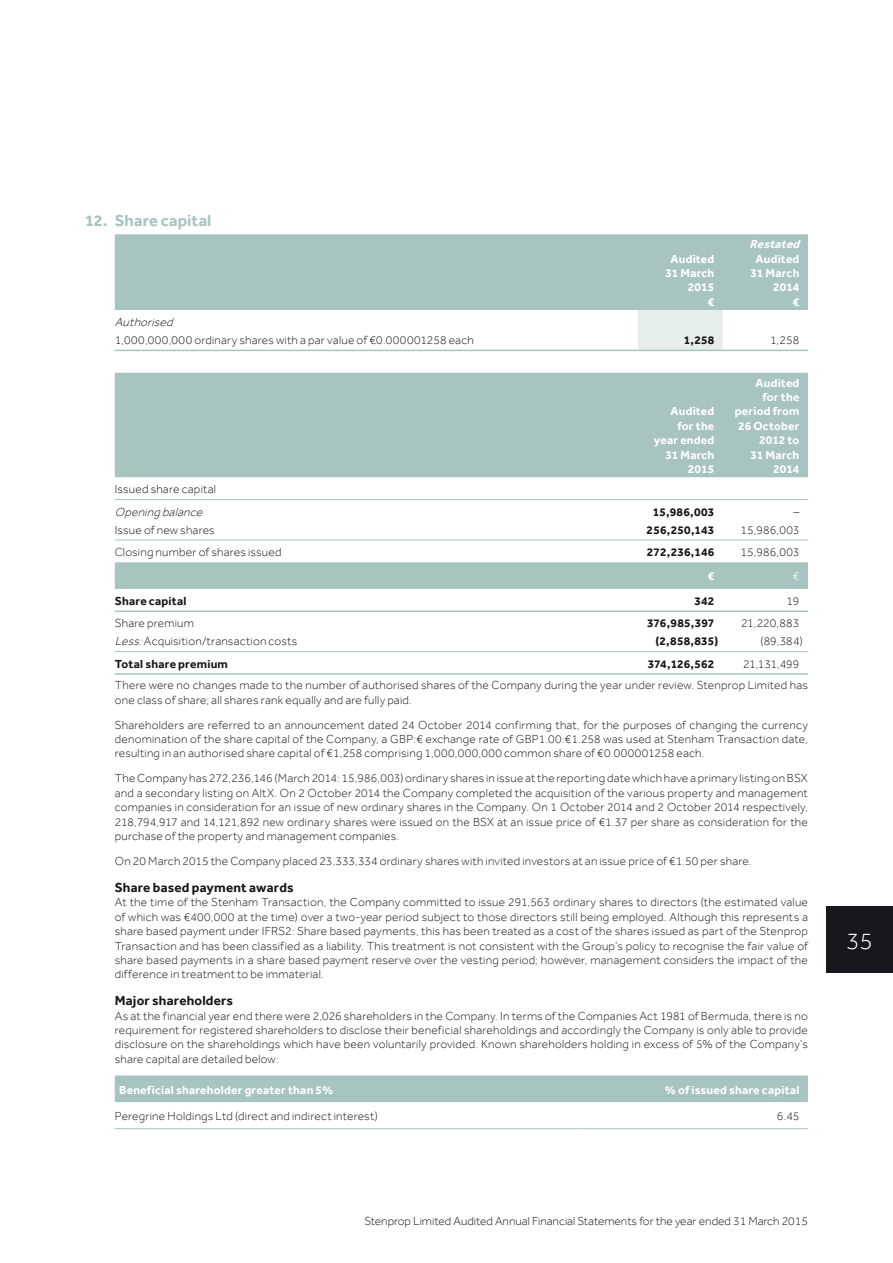
<style>
.page{position:relative;width:893px;height:1263px;background:#fff}
.page>*{position:absolute;margin:0;border:0;box-sizing:border-box;transform-origin:0 0}
.t1{font:300 24.3px "Effra";color:#fff}
.t2{font:700 16.5px "Effra";letter-spacing:.005em;color:#a8c4c0}
.t3{font:700 13.5px "Effra";letter-spacing:.015em;color:#1a171c}
.t4{font:300 12px/14.4px "Effra";letter-spacing:.015em;color:#1a171c}
.t5{font:700 12px/14.4px "Effra";letter-spacing:.015em;color:#fff;text-align:right}
.t6{font:700 12px "Effra";letter-spacing:.015em;color:#1a171c}
.t7{font:italic 300 12px "Effra";color:#1a171c}
.t8{font:italic 700 12px "Effra";color:#fff}
.t9{font:300 12px "Effra";color:#fff}
.s1{font-style:italic}
</style>
<div class="page">
<div style="left:826px;top:906px;width:67px;height:67px;background:#1a171c"></div>
<svg style="left:115px;top:234px;width:693px;height:355px;fill:#a8c4c0"></svg>
<div style="left:638px;top:310px;width:85px;height:40px;background:#e6eeec"></div>
<hr style="left:115px;top:350px;width:523px;height:1px;background:#a8c4c0">
<hr style="left:638px;top:350px;width:85px;height:1px;background:#a8c4c0">
<hr style="left:723px;top:350px;width:85px;height:1px;background:#a8c4c0">
<hr style="left:115px;top:499px;width:523px;height:1px;background:#a8c4c0">
<hr style="left:638px;top:499px;width:85px;height:1px;background:#a8c4c0">
<hr style="left:723px;top:499px;width:85px;height:1px;background:#a8c4c0">
<hr style="left:115px;top:540px;width:523px;height:1px;background:#a8c4c0">
<hr style="left:638px;top:540px;width:85px;height:1px;background:#a8c4c0">
<hr style="left:723px;top:540px;width:85px;height:1px;background:#a8c4c0">
<hr style="left:115px;top:651px;width:523px;height:1px;background:#a8c4c0">
<hr style="left:638px;top:651px;width:85px;height:1px;background:#a8c4c0">
<hr style="left:723px;top:651px;width:85px;height:1px;background:#a8c4c0">
<hr style="left:115px;top:610px;width:523px;height:2px;background:#a8c4c0">
<hr style="left:638px;top:610px;width:85px;height:2px;background:#a8c4c0">
<hr style="left:723px;top:610px;width:85px;height:2px;background:#a8c4c0">
<hr style="left:115px;top:673px;width:523px;height:2px;background:#a8c4c0">
<hr style="left:638px;top:673px;width:85px;height:2px;background:#a8c4c0">
<hr style="left:723px;top:673px;width:85px;height:2px;background:#a8c4c0">
<div style="left:115px;top:1075px;width:693px;height:27px;background:#a8c4c0"></div>
<hr style="left:115px;top:1128px;width:468px;height:1px;background:#a8c4c0">
<hr style="left:583px;top:1128px;width:225px;height:1px;background:#a8c4c0">
<h2 class="t2" style="left:85px;top:210px;width:128px">12. Share capital</h2>
<p class="t5" style="left:665px;top:251px;width:51px">Audited<br>31 March<br>2015<br>€</p>
<p class="t8" style="left:749px;top:237px;width:55px">Restated</p>
<p class="t5" style="left:750px;top:251px;width:51px">Audited<br>31 March<br>2014<br>€</p>
<p class="t7" style="left:115px;top:315px;width:63px">Authorised</p>
<p class="t4" style="left:115px;top:333px;width:360px">1,000,000,000 ordinary shares with a par value of €0.000001258 each</p>
<p class="t6" style="left:684px;top:333px;width:32px">1,258</p>
<p class="t4" style="left:770px;top:333px;width:31px">1,258</p>
<p class="t5" style="left:654px;top:404px;width:62px">Audited for the year ended<br>31 March<br>2015</p>
<p class="t5" style="left:735px;top:375px;width:66px">Audited<br>for the period from<br>26 October<br>2012 to<br>31 March<br>2014</p>
<p class="t4" style="left:115px;top:482px;width:103px">Issued share capital</p>
<p class="t7" style="left:115px;top:505px;width:93px">Openingbalance</p>
<p class="t6" style="left:653px;top:504px;width:63px">15,986,003</p>
<p class="t4" style="left:793px;top:504px;width:7px">–</p>
<p class="t4" style="left:115px;top:522px;width:101px">Issue of new shares</p>
<p class="t6" style="left:647px;top:522px;width:69px">256,250,143</p>
<p class="t4" style="left:740px;top:522px;width:60px">15,986,003</p>
<p class="t4" style="left:115px;top:545px;width:168px">Closing number of shares issued</p>
<p class="t6" style="left:647px;top:545px;width:69px">272,236,146</p>
<p class="t4" style="left:740px;top:545px;width:60px">15,986,003</p>
<p class="t5" style="left:708px;top:569px;width:8px">€</p>
<p class="t9" style="left:793px;top:570px;width:8px">€</p>
<p class="t6" style="left:115px;top:593px;width:73px">Share capital</p>
<p class="t6" style="left:694px;top:593px;width:21px">342</p>
<p class="t4" style="left:787px;top:594px;width:14px">19</p>
<p class="t4" style="left:115px;top:616px;width:81px">Share premium</p>
<p class="t6" style="left:647px;top:616px;width:69px">376,985,397</p>
<p class="t4" style="left:741px;top:616px;width:60px">21,220,883</p>
<p class="t4" style="left:115px;top:634px;width:184px"><span class="s1">Less:</span>Acquisition/transaction costs</p>
<p class="t6" style="left:655px;top:634px;width:64px">(2,858,835)</p>
<p class="t4" style="left:760px;top:634px;width:44px">(89,384)</p>
<p class="t6" style="left:115px;top:656px;width:115px">Total share premium</p>
<p class="t6" style="left:648px;top:656px;width:68px">374,126,562</p>
<p class="t4" style="left:115px;top:653px;width:695px;line-height:21.6px;text-indent:628px">21,131,499<br>There were no changes made to the number of authorised shares of the Company during the year under review. Stenprop Limited has</p>
<p class="t4" style="left:115px;top:687px;width:695px;line-height:25px">one class of share; all shares rank equally and are fully paid.<br>Shareholders are referred to an announcement dated 24 October 2014 confirming that, for the purposes of changing the currency</p>
<p class="t4" style="left:115px;top:732px;width:695px">denomination of the share capital of the Company, a GBP:€ exchange rate of GBP1.00:€1.258 was used at Stenham Transaction date, resulting in an authorised share capital of €1,258 comprising 1,000,000,000 common share of €0.000001258 each.</p>
<p class="t4" style="left:115px;top:771px;width:695px;text-align:justify">The Company has 272,236,146 (March 2014: 15,986,003) ordinary shares in issue at the reporting date which have a primary listing on BSX and a secondary listing on AltX. On 2 October 2014 the Company completed the acquisition of the various property and management companies in consideration for an issue of new ordinary shares in the Company. On 1 October 2014 and 2 October 2014 respectively, 218,794,917 and 14,121,892 new ordinary shares were issued on the BSX at an issue price of €1.37 per share as consideration for the purchase of the property and management companies.</p>
<p class="t4" style="left:115px;top:854px;width:638px">On 20 March 2015 the Company placed 23,333,334 ordinary shares with invited investors at an issue price of €1.50 per share.</p>
<p class="t3" style="left:115px;top:879px;width:180px">Share based payment awards</p>
<p class="t4" style="left:115px;top:895px;width:695px;text-align:justify">At the time of the Stenham Transaction, the Company committed to issue 291,563 ordinary shares to directors (the estimated value of which was €400,000 at the time) over a two-year period subject to those directors still being employed. Although this represents a share based payment under IFRS2: Share based payments, this has been treated as a cost of the shares issued as part of the Stenprop Transaction and has been classified as a liability. This treatment is not consistent with the Group’s policy to recognise the fair value of share based payments in a share based payment reserve over the vesting period; however, management considers the impact of the difference in treatment to be immaterial.</p>
<p class="t3" style="left:115px;top:992px;width:120px">Major shareholders</p>
<p class="t4" style="left:115px;top:1008px;width:695px;text-align:justify">As at the financial year end there were 2,026 shareholders in the Company. In terms of the Companies Act 1981 of Bermuda, there is no requirement for registered shareholders to disclose their beneficial shareholdings and accordingly the Company is only able to provide disclosure on the shareholdings which have been voluntarily provided. Known shareholders holding in excess of 5% of the Company’s share capital are detailed below:</p>
<p class="t5" style="left:119px;top:1082px;width:216px">Beneficial shareholder greater than 5%</p>
<p class="t5" style="left:665px;top:1082px;width:136px">% of issued share capital</p>
<p class="t4" style="left:115px;top:1109px;width:264px">Peregrine Holdings Ltd (direct and indirect interest)</p>
<p class="t4" style="left:777px;top:1109px;width:24px">6.45</p>
<p class="t4" style="left:365px;top:1213px;width:445px">Stenprop Limited Audited Annual Financial Statements for the year ended 31 March 2015</p>
<h1 class="t1" style="left:846px;top:927px;width:28px">35</h1>
</div>
